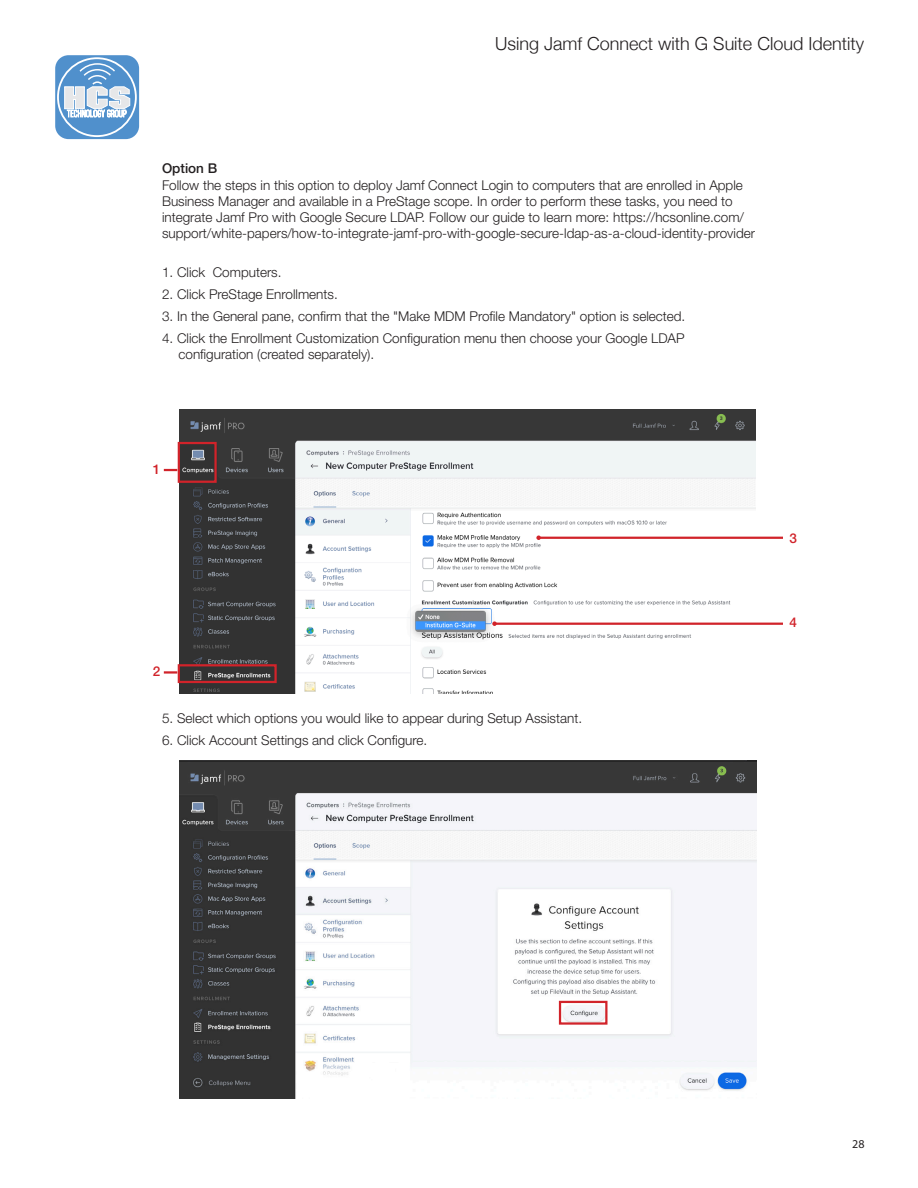
<style>
.page{position:relative;width:918px;height:1188px;background:#fff}
.page>*{position:absolute;margin:0;border:0;box-sizing:border-box;transform-origin:0 0}
.t1{font:300 18px "Helvetica Neue";color:#231f20}
.Copy-Helvetica_Lighg{font:300 13.5px/16.2px "Helvetica Neue LT Std";color:#231f20}
.Copy-space_numbering{font:300 13.5px/16.2px "Helvetica Neue LT Std";color:#231f20}
.subtopic{font:500 13.5px "Helvetica Neue LT Std";color:#231f20}
.Copy-space_numbering-2{font:500 13.5px "Helvetica Neue LT Std";color:#d1232a}
.t2{font:12px "Myriad Pro";color:#231f20}
</style>
<div class="page">
<svg style="left:54px;top:54px;width:86px;height:86px"></svg>
<div style="left:55px;top:55px;width:84px;height:84px;background:#5090cc;border-radius:13px"></div>
<svg style="left:64px;top:62px;width:66px;height:57px"></svg>
<div style="left:57px;top:57px;width:80px;height:80px;border:2px solid #fff;border-radius:50%"></div>
<img style="left:179px;top:410px;width:577px;height:284px">
<img style="left:179px;top:760px;width:577px;height:339px">
<div style="left:178px;top:442px;width:39px;height:41px;border:2px solid #d1232a"></div>
<div style="left:178px;top:664px;width:99px;height:19px;border:2px solid #d1232a"></div>
<svg style="left:164px;top:469px;width:13px;height:2px"></svg>
<svg style="left:164px;top:671px;width:13px;height:3px"></svg>
<hr style="left:539px;top:537px;width:244px;height:2px;background:#d1232a">
<svg style="left:536px;top:536px;width:5px;height:4px"></svg>
<hr style="left:495px;top:623px;width:288px;height:2px;background:#d1232a">
<svg style="left:492px;top:621px;width:5px;height:5px"></svg>
<div style="left:559px;top:1001px;width:49px;height:24px;border:2px solid #d1232a"></div>
<h1 class="t1" style="left:495px;top:29px;width:370px">Using Jamf Connect with G Suite Cloud Identity</h1>
<p class="subtopic" style="left:162px;top:161px;width:57px">Option B</p>
<p class="Copy-Helvetica_Lighg" style="left:162px;top:176px;width:595px">Follow the steps in this option to deploy Jamf Connect Login to computers that are enrolled in Apple Business Manager and available in a PreStage scope. In order to perform these tasks, you need to integrate Jamf Pro with Google Secure LDAP. Follow our guide to learn more: https://hcsonline.com/ support/white-papers/how-to-integrate-jamf-pro-with-google-secure-ldap-as-a-cloud-identity-provider</p>
<p class="Copy-space_numbering" style="left:162px;top:263px;width:121px">1. Click Computers.</p>
<p class="Copy-space_numbering" style="left:162px;top:286px;width:177px">2. Click PreStage Enrollments.</p>
<p class="Copy-space_numbering" style="left:162px;top:308px;width:525px">3. In the General pane, confirm that the "Make MDM Profile Mandatory" option is selected.</p>
<p class="Copy-space_numbering" style="left:178px;top:330px;width:508px;text-indent:-16px">4. Click the Enrollment Customization Configuration menu then choose your Google LDAP configuration (created separately).</p>
<p class="Copy-space_numbering-2" style="left:153px;top:461px;width:9px">1</p>
<p class="Copy-space_numbering-2" style="left:153px;top:663px;width:9px">2</p>
<p class="Copy-space_numbering" style="left:162px;top:710px;width:422px">5. Select which options you would like to appear during Setup Assistant.</p>
<p class="Copy-space_numbering" style="left:162px;top:732px;width:267px">6. Click Account Settings and click Configure.</p>
<p class="Copy-space_numbering-2" style="left:790px;top:530px;width:9px">3</p>
<p class="Copy-space_numbering-2" style="left:790px;top:614px;width:9px">4</p>
<p class="t2" style="left:852px;top:1136px;width:14px">28</p>
</div>
